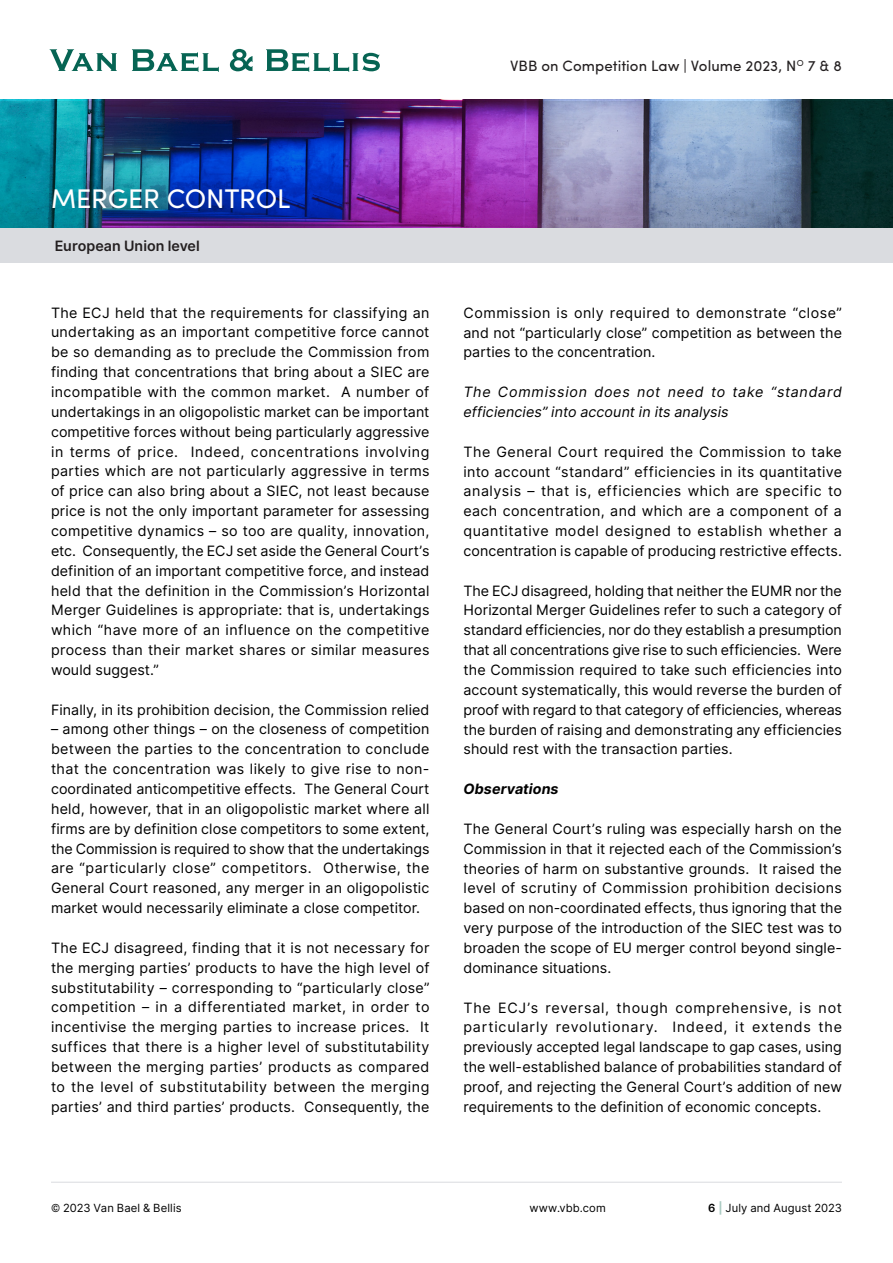
<style>
.page{position:relative;width:893px;height:1263px;background:#fff}
.page>*{position:absolute;margin:0;border:0;box-sizing:border-box;transform-origin:0 0}
.Titles{font:27px "Sofia Pro";letter-spacing:-.005em;color:#fff}
.t1{font:15px "Sofia Pro";letter-spacing:.005em;color:#231f20}
.Body_text{font:14.25px/19.8px "Inter";letter-spacing:.005em;color:#000001;text-align:justify}
.Body_text-2{font:italic 14.25px/19.8px "Inter";letter-spacing:.025em;color:#000001}
.Body_text-3{font:600 14.25px "Inter";letter-spacing:.005em;color:#231f20}
.Body_text-4{font:italic 700 14.25px "Inter";letter-spacing:.005em;color:#000001}
.Mentions{font:11.25px "Inter";letter-spacing:.01em;color:#000001}
.s1{font-weight:600}
.s2{font-weight:700;color:#aacbc3}
</style>
<div class="page">
<hr style="left:51px;top:1182px;width:791px;height:1px;background:#d9dbdf">
<svg style="left:50px;top:49px;width:67px;height:22px"></svg>
<svg style="left:132px;top:49px;width:87px;height:23px"></svg>
<svg style="left:230px;top:49px;width:23px;height:22px"></svg>
<svg style="left:266px;top:49px;width:114px;height:23px"></svg>
<img style="left:0;top:101px;width:893px;height:128px">
<div style="left:0;top:229px;width:893px;height:34px;background:#dadce0"></div>
<p class="t1" style="left:510px;top:54px;width:333px">VBB on Competition Law | Volume 2023, N<sup>O</sup> 7 &amp; 8</p>
<p class="Titles" style="left:51px;top:179px;width:241px">MERGER CONTROL</p>
<p class="Body_text-3" style="left:55px;top:236px;width:147px">European Union level</p>
<p class="Body_text" style="left:51px;top:303px;width:380px">The ECJ held that the requirements for classifying an undertaking as an important competitive force cannot be so demanding as to preclude the Commission from finding that concentrations that bring about a SIEC are incompatible with the common market. A number of undertakings in an oligopolistic market can be important competitive forces without being particularly aggressive in terms of price. Indeed, concentrations involving parties which are not particularly aggressive in terms of price can also bring about a SIEC, not least because price is not the only important parameter for assessing competitive dynamics – so too are quality, innovation, etc. Consequently, the ECJ set aside the General Court’s definition of an important competitive force, and instead held that the definition in the Commission’s Horizontal Merger Guidelines is appropriate: that is, undertakings which “have more of an influence on the competitive process than their market shares or similar measures would suggest.”</p>
<p class="Body_text" style="left:51px;top:700px;width:380px">Finally, in its prohibition decision, the Commission relied</p>
<p class="Body_text" style="left:51px;top:719px;width:380px">– among other things – on the closeness of competition between the parties to the concentration to conclude that the concentration was likely to give rise to non&shy;coordinated anticompetitive effects. The General Court held, however, that in an oligopolistic market where all firms are by definition close competitors to some extent, the Commission is required to show that the undertakings are “particularly close” competitors. Otherwise, the General Court reasoned, any merger in an oligopolistic market would necessarily eliminate a close competitor.</p>
<p class="Body_text" style="left:51px;top:938px;width:380px">The ECJ disagreed, finding that it is not necessary for the merging parties’ products to have the high level of substitutability – corresponding to “particularly close” competition – in a differentiated market, in order to incentivise the merging parties to increase prices. It suffices that there is a higher level of substitutability between the merging parties’ products as compared to the level of substitutability between the merging parties’ and third parties’ products. Consequently, the</p>
<p class="Body_text" style="left:463px;top:303px;width:380px">Commission is only required to demonstrate “close” and not “particularly close” competition as between the parties to the concentration.</p>
<p class="Body_text-2" style="left:463px;top:382px;width:380px">The Commission does not need to take “standard efficiencies” into account in its analysis</p>
<p class="Body_text" style="left:463px;top:442px;width:380px">The General Court required the Commission to take into account “standard” efficiencies in its quantitative analysis – that is, efficiencies which are specific to each concentration, and which are a component of a quantitative model designed to establish whether a concentration is capable of producing restrictive effects.</p>
<p class="Body_text" style="left:463px;top:581px;width:380px">The ECJ disagreed, holding that neither the EUMR nor the Horizontal Merger Guidelines refer to such a category of standard efficiencies, nor do they establish a presumption that all concentrations give rise to such efficiencies. Were the Commission required to take such efficiencies into account systematically, this would reverse the burden of proof with regard to that category of efficiencies, whereas the burden of raising and demonstrating any efficiencies should rest with the transaction parties.</p>
<p class="Body_text-4" style="left:463px;top:778px;width:97px">Observations</p>
<p class="Body_text" style="left:463px;top:819px;width:380px">The General Court’s ruling was especially harsh on the Commission in that it rejected each of the Commission’s theories of harm on substantive grounds. It raised the level of scrutiny of Commission prohibition decisions based on non-coordinated effects, thus ignoring that the very purpose of the introduction of the SIEC test was to broaden the scope of EU merger control beyond single&shy;dominance situations.</p>
<p class="Body_text" style="left:463px;top:997px;width:380px">The ECJ’s reversal, though comprehensive, is not particularly revolutionary. Indeed, it extends the previously accepted legal landscape to gap cases, using the well-established balance of probabilities standard of proof, and rejecting the General Court’s addition of new requirements to the definition of economic concepts.</p>
<p class="Mentions" style="left:51px;top:1200px;width:132px">© 2023 Van Bael &amp; Bellis</p>
<p class="Mentions" style="left:529px;top:1200px;width:78px">www.vbb.com</p>
<p class="Mentions" style="left:708px;top:1200px;width:135px"><span class="s1">6</span> <span class="s2">|</span> July and August 2023</p>
</div>
